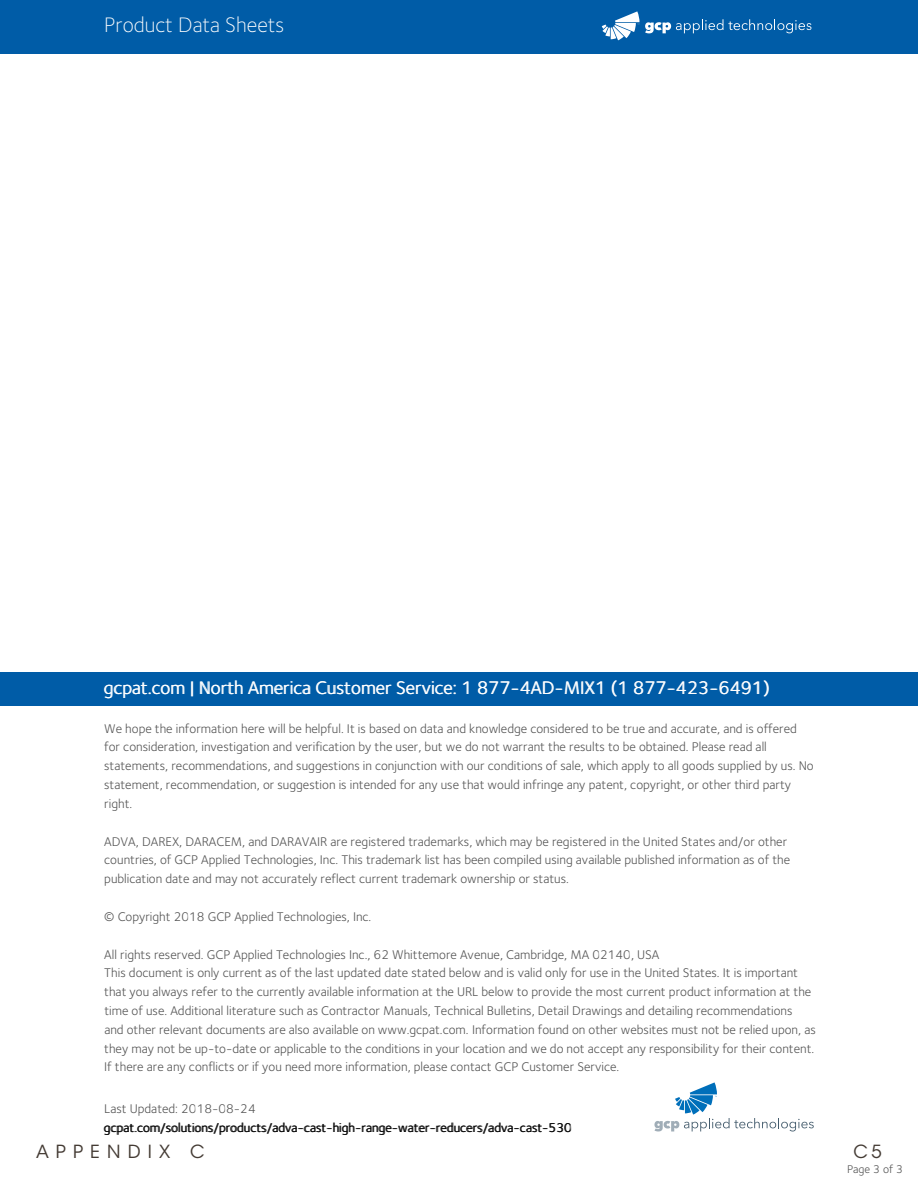
<style>
.page{position:relative;width:918px;height:1188px;background:#fff}
.page>*{position:absolute;margin:0;border:0;box-sizing:border-box;transform-origin:0 0}
.t1{font:300 21.75px "Foundry Sterling";color:#fff}
.t2{font:18.75px "Foundry Sterling";color:#fff}
.t3{font:18px "ITC Avant Garde Std";color:#443b34}
.t4{font:13.05px/18.8px "Foundry Sterling";color:#555}
.t5{font:13.05px/18.9px "Foundry Sterling";color:#000}
.t6{font:11.55px "Foundry Sterling";color:#555}
.s1{color:#555}
</style>
<div class="page">
<div style="left:0;top:672px;width:918px;height:33px;background:#005ca7"></div>
<svg style="left:654px;top:1082px;width:160px;height:50px"></svg>
<div style="left:0;top:0;width:918px;height:53px;background:#005ca7"></div>
<svg style="left:602px;top:11px;width:209px;height:29px"></svg>
<p class="t1" style="left:104px;top:16px;width:182px">Product Data Sheets</p>
<p class="t2" style="left:104px;top:680px;width:668px">gcpat.com | North America Customer Service: 1 877-4AD-MIX1 (1 877-423-6491)</p>
<p class="t4" style="left:104px;top:720px;width:711px">We hope the information here will be helpful. It is based on data and knowledge considered to be true and accurate, and is offered for consideration, investigation and verification by the user, but we do not warrant the results to be obtained. Please read all statements, recommendations, and suggestions in conjunction with our conditions of sale, which apply to all goods supplied by us. No statement, recommendation, or suggestion is intended for any use that would infringe any patent, copyright, or other third party right.</p>
<p class="t4" style="left:104px;top:833px;width:687px">ADVA, DAREX, DARACEM, and DARAVAIR are registered trademarks, which may be registered in the United States and/or other countries, of GCP Applied Technologies, Inc. This trademark list has been compiled using available published information as of the publication date and may not accurately reflect current trademark ownership or status.</p>
<p class="t4" style="left:104px;top:908px;width:269px">© Copyright 2018 GCP Applied Technologies, Inc.</p>
<p class="t4" style="left:104px;top:946px;width:713px">All rights reserved. GCP Applied Technologies Inc., 62 Whittemore Avenue, Cambridge, MA 02140, USA<br>This document is only current as of the last updated date stated below and is valid only for use in the United States. It is important that you always refer to the currently available information at the URL below to provide the most current product information at the time of use. Additional literature such as Contractor Manuals, Technical Bulletins, Detail Drawings and detailing recommendations<br>and other relevant documents are also available on www.gcpat.com. Information found on other websites must not be relied upon, as they may not be up-to-date or applicable to the conditions in your location and we do not accept any responsibility for their content.<br>If there are any conflicts or if you need more information, please contact GCP Customer Service.</p>
<p class="t5" style="left:104px;top:1101px;width:469px"><span class="s1">Last Updated: 2018-08-24 </span>gcpat.com/solutions/products/adva-cast-high-range-water-reducers/adva-cast-530</p>
<h3 class="t3" style="left:36px;top:1141px;width:17px">APP</h3>
<h3 class="t3" style="left:90px;top:1141px;width:116px">ENDI X C</h3>
<h3 class="t3" style="left:854px;top:1141px;width:30px">C5</h3>
<p class="t6" style="left:847px;top:1164px;width:58px">Page 3 of 3</p>
</div>
